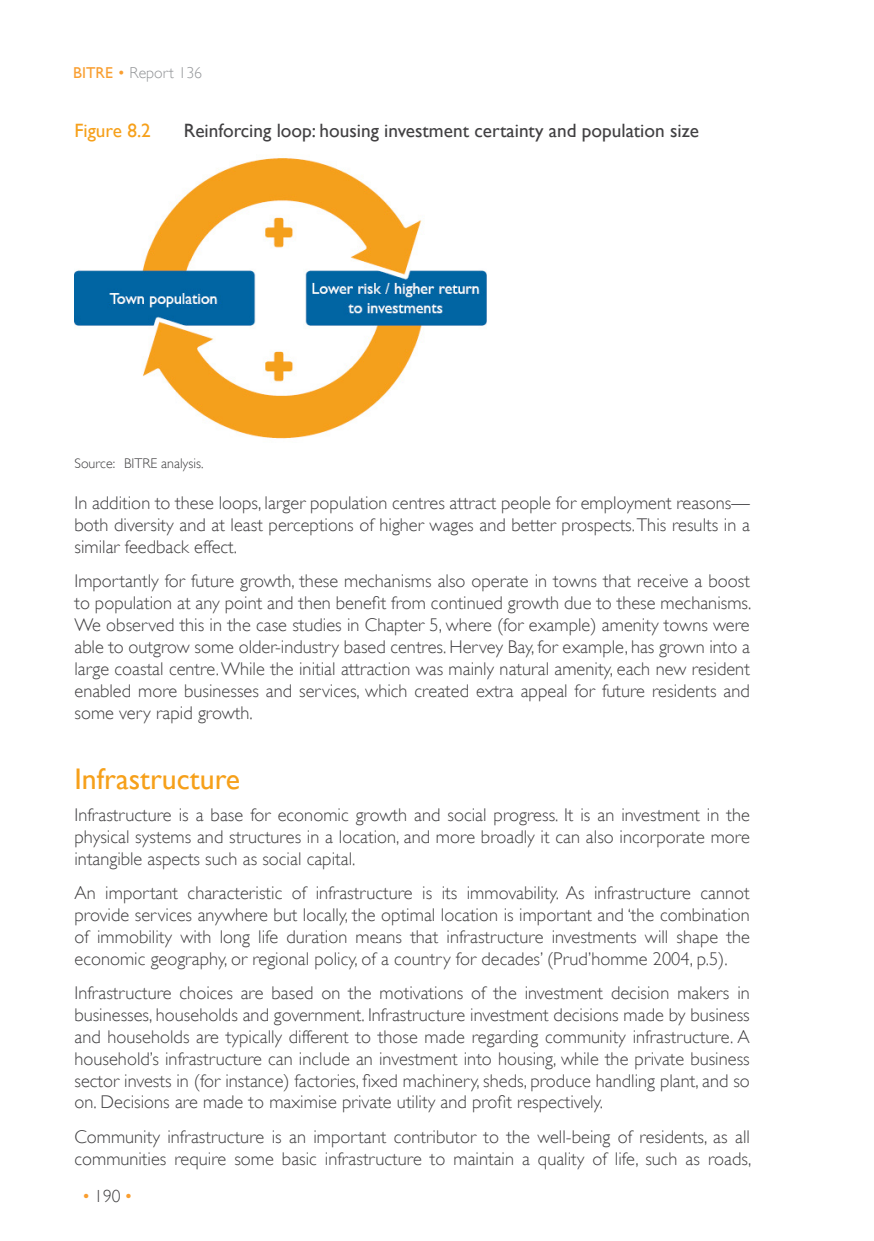
<style>
.page{position:relative;width:874px;height:1241px;background:#fff}
.page>*{position:absolute;margin:0;border:0;box-sizing:border-box;transform-origin:0 0}
.SUB_HEAD_1__TOC_2{font:29.75px "Gill Sans";color:#f6a01a}
.FIGURE_HEADING{font:19.25px "Gill Sans";color:#414042}
.FIGURE_HEADING-2{font:19.25px "Gill Sans";color:#f6a01a}
.BODY_TEXT{font:300 18.38px/21.9px "Gill Sans";color:#414042;text-align:justify}
.t1{font:300 17.5px "Gill Sans";color:#414042}
.t2{font:300 15.75px "Gill Sans";color:#939598}
.SOURCE{font:300 14px "Gill Sans";color:#414042}
.s1{font-weight:400;color:#f99e30}
.s2{color:#f99e30}
</style>
<div class="page">
<img style="left:74px;top:155px;width:412px;height:284px">
<p class="t2" style="left:73px;top:60px;width:130px"><span class="s1">BITRE</span> <span class="s2">•</span> Report 136</p>
<h3 class="FIGURE_HEADING-2" style="left:74px;top:119px;width:78px">Figure 8.2</h3>
<h3 class="FIGURE_HEADING" style="left:184px;top:119px;width:516px">Reinforcing loop: housing investment certainty and population size</h3>
<p class="SOURCE" style="left:74px;top:452px;width:130px">Source: BITRE analysis.</p>
<p class="BODY_TEXT" style="left:74px;top:491px;width:676px">In addition to these loops, larger population centres attract people for employment reasons— both diversity and at least perceptions of higher wages and better prospects. This results in a similar feedback effect.</p>
<p class="BODY_TEXT" style="left:74px;top:569px;width:678px">Importantly for future growth, these mechanisms also operate in towns that receive a boost to population at any point and then benefit from continued growth due to these mechanisms.<br>We observed this in the case studies in Chapter 5, where (for example) amenity towns were able to outgrow some older-industry based centres. Hervey Bay, for example, has grown into a large coastal centre. While the initial attraction was mainly natural amenity, each new resident enabled more businesses and services, which created extra appeal for future residents and some very rapid growth.</p>
<h2 class="SUB_HEAD_1__TOC_2" style="left:74px;top:761px;width:167px">Infrastructure</h2>
<p class="BODY_TEXT" style="left:74px;top:803px;width:676px">Infrastructure is a base for economic growth and social progress. It is an investment in the physical systems and structures in a location, and more broadly it can also incorporate more intangible aspects such as social capital.</p>
<p class="BODY_TEXT" style="left:74px;top:881px;width:676px">An important characteristic of infrastructure is its immovability. As infrastructure cannot provide services anywhere but locally, the optimal location is important and ‘the combination of immobility with long life duration means that infrastructure investments will shape the economic geography, or regional policy, of a country for decades’ (Prud’homme 2004, p.5).</p>
<p class="BODY_TEXT" style="left:74px;top:981px;width:676px">Infrastructure choices are based on the motivations of the investment decision makers in businesses, households and government. Infrastructure investment decisions made by business and households are typically different to those made regarding community infrastructure. A household’s infrastructure can include an investment into housing, while the private business sector invests in (for instance) factories, fixed machinery, sheds, produce handling plant, and so on. Decisions are made to maximise private utility and profit respectively.</p>
<p class="BODY_TEXT" style="left:74px;top:1124px;width:678px">Community infrastructure is an important contributor to the well-being of residents, as all communities require some basic infrastructure to maintain a quality of life, such as roads,</p>
<p class="t1" style="left:83px;top:1182px;width:50px"><span class="s1">•</span> 190 <span class="s1">•</span></p>
</div>
